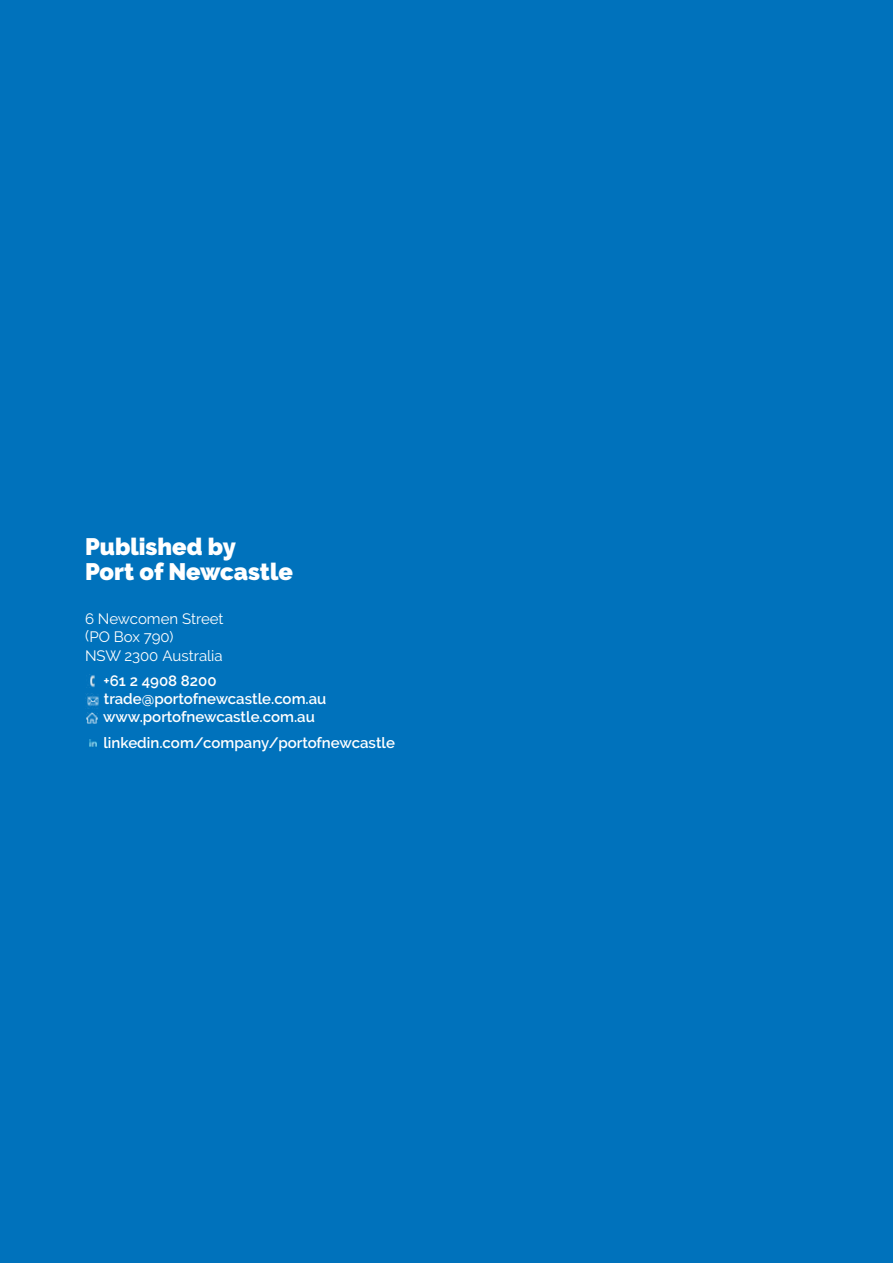
<style>
.page{position:relative;width:893px;height:1263px;background:#0072bc}
.page>*{position:absolute;margin:0;border:0;box-sizing:border-box;transform-origin:0 0}
.t1{font:900 23.7px/25.3px "Raleway";color:#fff}
.t2{font:600 15px/18px "Raleway";color:#fff}
.t3{font:15px/18.6px "Raleway";color:#fff}
</style>
<div class="page">
<svg style="left:89px;top:674px;width:6px;height:13px"></svg>
<img style="left:85px;top:694px;width:14px;height:15px">
<svg style="left:85px;top:711px;width:15px;height:15px"></svg>
<svg style="left:87px;top:712px;width:11px;height:11px"></svg>
<svg style="left:89px;top:739px;width:8px;height:8px"></svg>
<h1 class="t1" style="left:85px;top:534px;width:209px">Published by<br>Port of Newcastle</h1>
<p class="t3" style="left:85px;top:609px;width:140px">6 Newcomen Street (PO Box 790)<br>NSW 2300 Australia</p>
<p class="t2" style="left:103px;top:672px;width:225px">+61 2 4908 8200 trade@portofnewcastle.com.au www.portofnewcastle.com.au</p>
<p class="t2" style="left:103px;top:733px;width:293px">linkedin.com/company/portofnewcastle</p>
</div>
